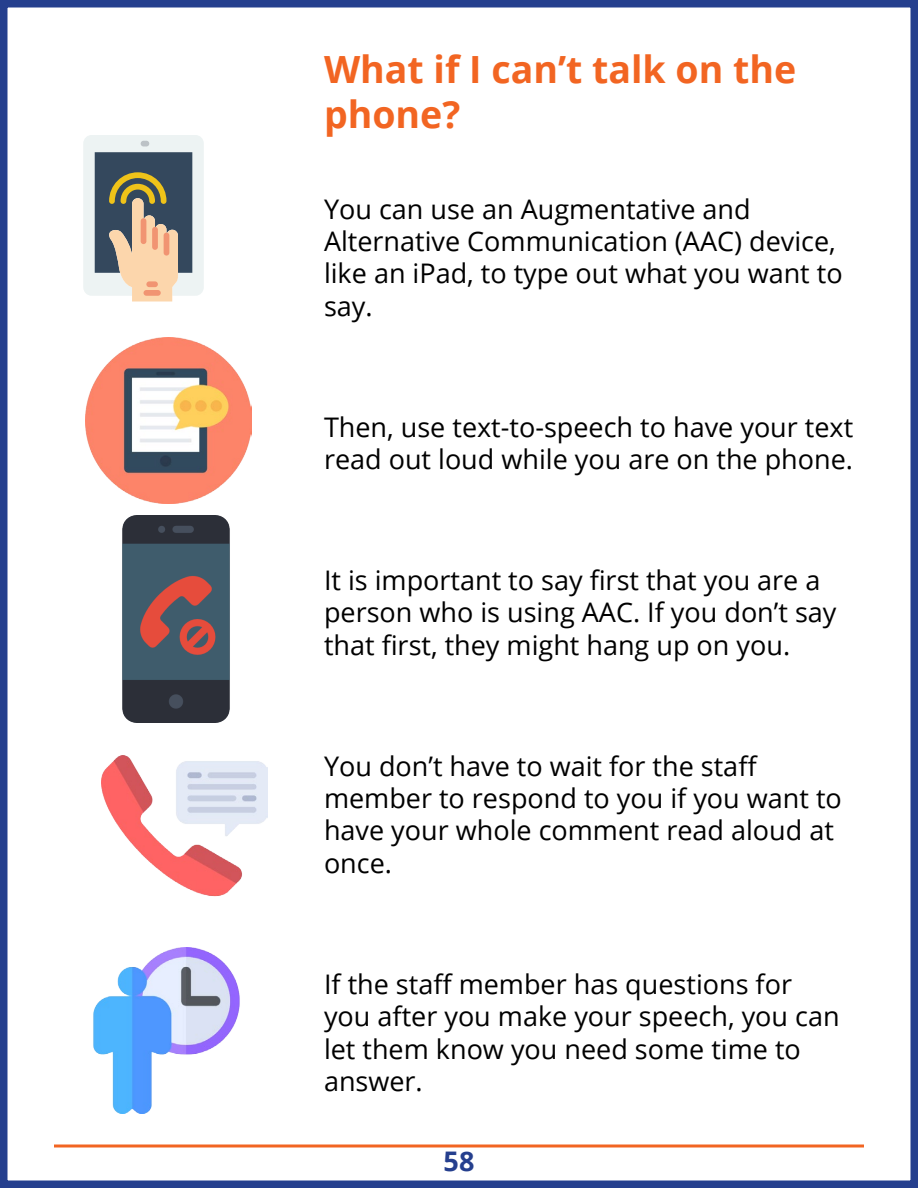
<style>
.page{position:relative;width:918px;height:1188px;background:#fff}
.page>*{position:absolute;margin:0;border:0;box-sizing:border-box;transform-origin:0 0}
.Heading_2{font:700 37.5px/45px "Open Sans";color:#f26522}
.t1{font:27px/32.4px "Open Sans";color:#000}
.t2{font:700 27px "Open Sans";color:#253f8e}
</style>
<div class="page">
<div style="left:0;top:0;width:918px;height:1188px;border:8px solid #253f8e"></div>
<svg style="left:54px;top:1144px;width:810px;height:4px"></svg>
<svg style="left:83px;top:135px;width:121px;height:166px"></svg>
<div style="left:141px;top:218px;width:5px;height:26px;background:#f19472;border-radius:3px"></div>
<div style="left:152px;top:227px;width:6px;height:23px;background:#f19472;border-radius:3px"></div>
<div style="left:164px;top:233px;width:5px;height:23px;background:#f19472;border-radius:3px"></div>
<img style="left:86px;top:338px;width:166px;height:166px">
<img style="left:101px;top:755px;width:167px;height:142px">
<img style="left:93px;top:947px;width:147px;height:167px">
<img style="left:122px;top:515px;width:108px;height:207px">
<p class="Heading_2" style="left:324px;top:46px;width:474px">What if I can’t talk on the phone?</p>
<p class="t1" style="left:324px;top:192px;width:520px">You can use an Augmentative and<br>Alternative Communication (AAC) device, like an iPad, to type out what you want to say.</p>
<p class="t1" style="left:324px;top:410px;width:531px">Then, use text-to-speech to have your text read out loud while you are on the phone.</p>
<p class="t1" style="left:324px;top:563px;width:514px">It is important to say first that you are a person who is using AAC. If you don’t say that first, they might hang up on you.</p>
<p class="t1" style="left:324px;top:749px;width:519px">You don’t have to wait for the staff member to respond to you if you want to have your whole comment read aloud at once.</p>
<p class="t1" style="left:324px;top:967px;width:517px">If the staff member has questions for you after you make your speech, you can let them know you need some time to answer.</p>
<p class="t2" style="left:444px;top:1142px;width:32px">58</p>
</div>
